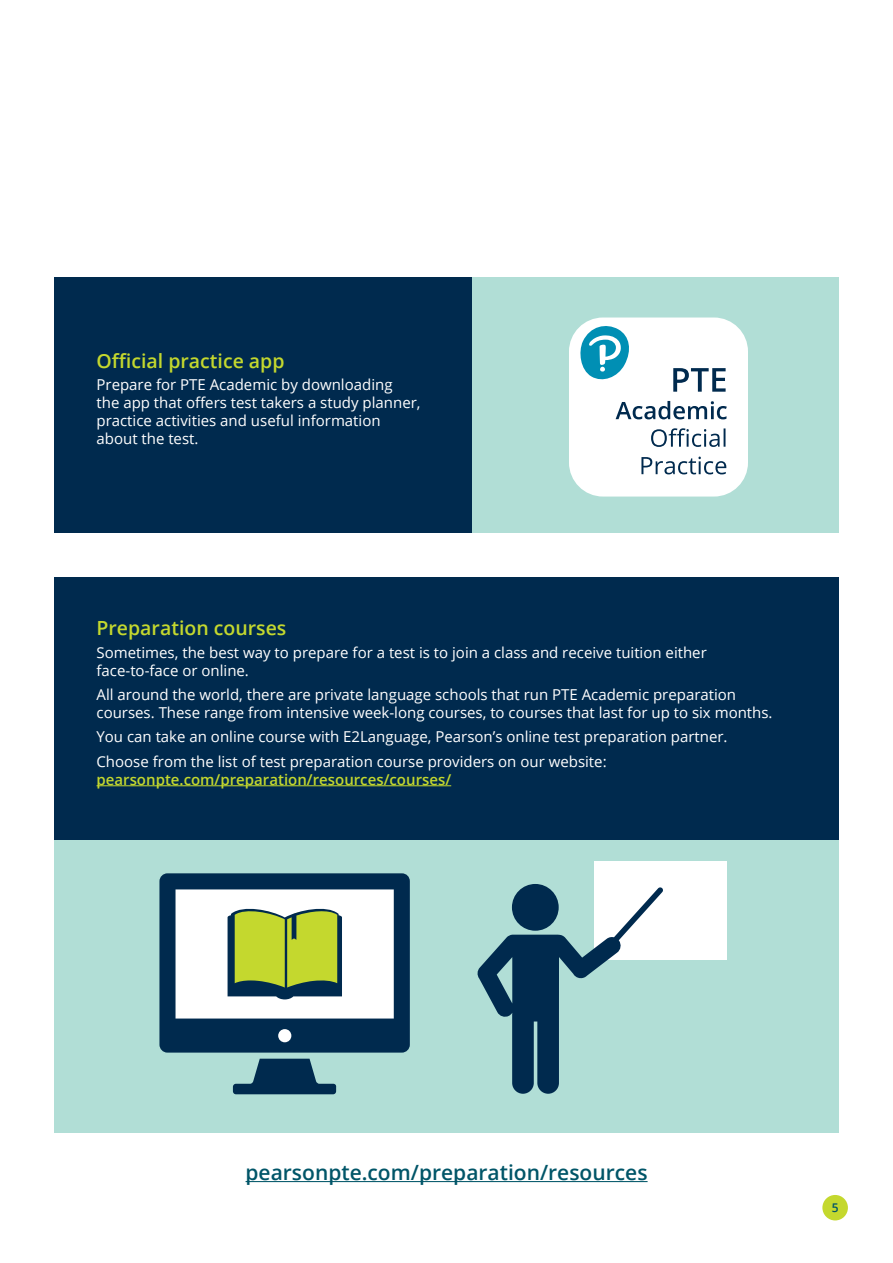
<style>
.page{position:relative;width:893px;height:1263px;background:#fff}
.page>*{position:absolute;margin:0;border:0;box-sizing:border-box;transform-origin:0 0}
.t1{font:600 21px "Open Sans";color:#005568}
.t2{font:600 19.5px "Open Sans";color:#c4d82e}
.t3{font:15px/18px "Open Sans";color:#fff}
.t4{font:600 15px "Open Sans";color:#c4d82e}
.t5{font:600 12px "Open Sans";color:#005568}
</style>
<div class="page">
<div style="left:822px;top:1195px;width:26px;height:25px;background:#c4d82e;border-radius:50%"></div>
<div style="left:472px;top:277px;width:367px;height:255px;background:#b1ded6"></div>
<div style="left:54px;top:277px;width:418px;height:255px;background:#002a4e"></div>
<div style="left:569px;top:317px;width:179px;height:179px;background:#fff;border-radius:34px"></div>
<svg style="left:578px;top:322px;width:51px;height:58px"></svg>
<svg style="left:641px;top:457px;width:85px;height:17px"></svg>
<svg style="left:651px;top:428px;width:74px;height:19px"></svg>
<svg style="left:616px;top:401px;width:111px;height:18px"></svg>
<svg style="left:673px;top:368px;width:53px;height:24px"></svg>
<div style="left:54px;top:826px;width:785px;height:307px;background:#b1ded6"></div>
<div style="left:54px;top:578px;width:785px;height:262px;background:#002a4e"></div>
<hr style="left:97px;top:785px;width:354px;height:1px;background:#c4d82e">
<svg style="left:233px;top:1059px;width:103px;height:35px"></svg>
<svg style="left:159px;top:873px;width:251px;height:179px"></svg>
<div style="left:594px;top:861px;width:133px;height:98px;background:#fff"></div>
<div style="left:512px;top:884px;width:47px;height:47px;background:#002a4e;border-radius:50%"></div>
<svg style="left:477px;top:887px;width:186px;height:207px"></svg>
<hr style="left:246px;top:1181px;width:402px;height:1px;background:#005568">
<h2 class="t2" style="left:97px;top:347px;width:190px">Official practice app</h2>
<p class="t3" style="left:97px;top:375px;width:325px">Prepare for PTE Academic by downloading<br>the app that offers test takers a study planner, practice activities and useful information about the test.</p>
<h2 class="t2" style="left:97px;top:615px;width:191px">Preparation courses</h2>
<p class="t3" style="left:97px;top:643px;width:612px">Sometimes, the best way to prepare for a test is to join a class and receive tuition either face-to-face or online.</p>
<p class="t3" style="left:97px;top:685px;width:678px">All around the world, there are private language schools that run PTE Academic preparation courses. These range from intensive week-long courses, to courses that last for up to six months.</p>
<p class="t3" style="left:97px;top:724px;width:632px;line-height:24.3px">You can take an online course with E2Language, Pearson’s online test preparation partner.<br>Choose from the list of test preparation course providers on our website:</p>
<p class="t4" style="left:97px;top:769px;width:356px">pearsonpte.com/preparation/resources/courses/</p>
<h1 class="t1" style="left:246px;top:1158px;width:404px">pearsonpte.com/preparation/resources</h1>
<p class="t5" style="left:832px;top:1199px;width:8px">5</p>
</div>
